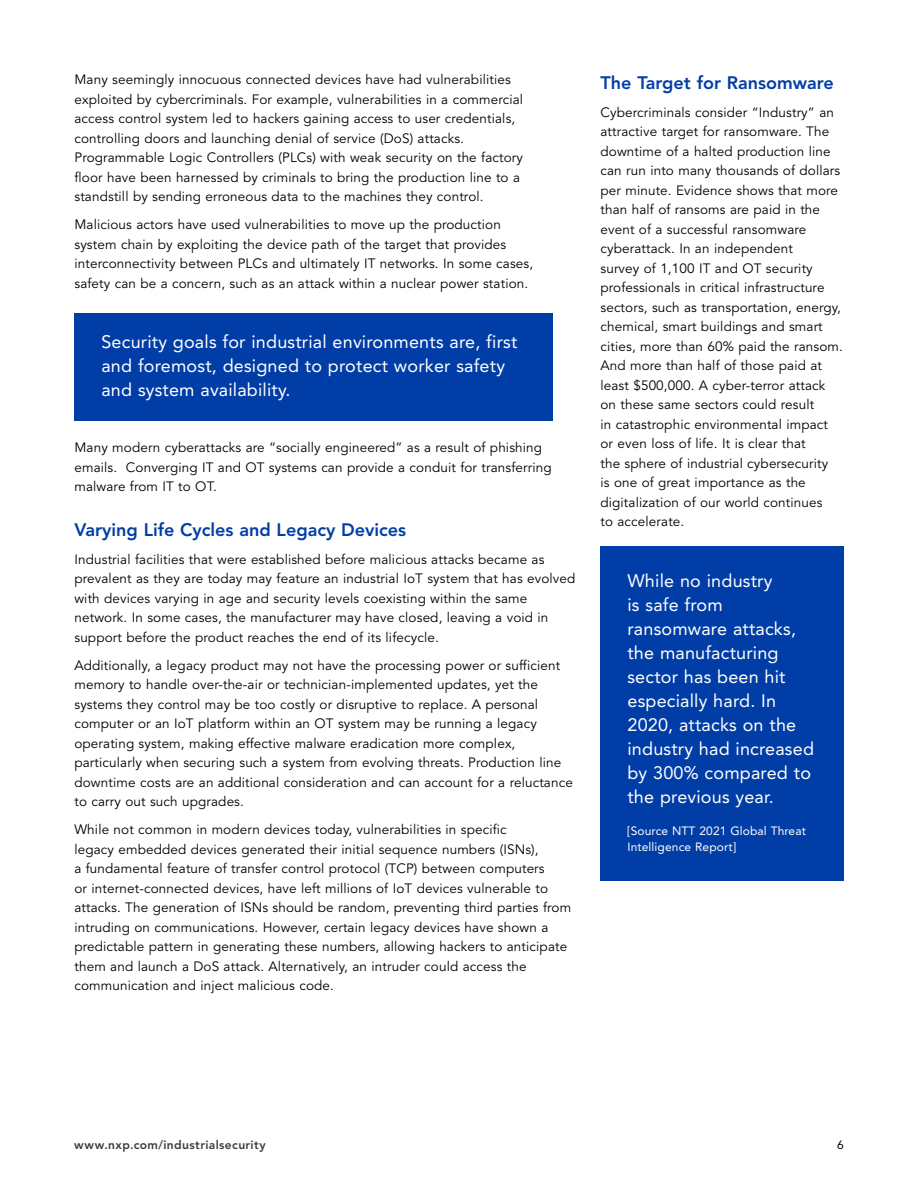
<style>
.page{position:relative;width:918px;height:1188px;background:#fff}
.page>*{position:absolute;margin:0;border:0;box-sizing:border-box;transform-origin:0 0}
.t1{font:18px/24px "Avenir LT Std";letter-spacing:.01em;color:#fff}
.t2{font:800 18px "Avenir LT Std";color:#003da6}
.t3{font:13.5px/19.5px "Avenir LT Std";letter-spacing:.01em;color:#000}
.t4{font:12px/16.5px "Avenir LT Std";letter-spacing:.01em;color:#fff}
.t5{font:800 12px "Avenir LT Std";letter-spacing:.03em;color:#3d3c3d}
.t6{font:12px "Avenir LT Std";color:#000}
</style>
<div class="page">
<div style="left:600px;top:546px;width:244px;height:288px;background:#003da6"></div>
<div style="left:600px;top:798px;width:244px;height:83px;background:#003da6"></div>
<div style="left:74px;top:313px;width:479px;height:108px;background:#003da6"></div>
<p class="t3" style="left:74px;top:70px;width:450px">Many seemingly innocuous connected devices have had vulnerabilities exploited by cybercriminals. For example, vulnerabilities in a commercial access control system led to hackers gaining access to user credentials, controlling doors and launching denial of service (DoS) attacks.<br>Programmable Logic Controllers (PLCs) with weak security on the factory floor have been harnessed by criminals to bring the production line to a standstill by sending erroneous data to the machines they control.</p>
<p class="t3" style="left:74px;top:215px;width:460px">Malicious actors have used vulnerabilities to move up the production system chain by exploiting the device path of the target that provides interconnectivity between PLCs and ultimately IT networks. In some cases, safety can be a concern, such as an attack within a nuclear power station.</p>
<h1 class="t1" style="left:101px;top:330px;width:417px">Security goals for industrial environments are, first and foremost, designed to protect worker safety and system availability.</h1>
<p class="t3" style="left:74px;top:438px;width:479px">Many modern cyberattacks are “socially engineered” as a result of phishing emails. Converging IT and OT systems can provide a conduit for transferring malware from IT to OT.</p>
<h1 class="t2" style="left:74px;top:519px;width:333px">Varying Life Cycles and Legacy Devices</h1>
<p class="t3" style="left:74px;top:550px;width:503px">Industrial facilities that were established before malicious attacks became as prevalent as they are today may feature an industrial IoT system that has evolved with devices varying in age and security levels coexisting within the same network. In some cases, the manufacturer may have closed, leaving a void in support before the product reaches the end of its lifecycle.</p>
<p class="t3" style="left:74px;top:656px;width:500px">Additionally, a legacy product may not have the processing power or sufficient memory to handle over-the-air or technician-implemented updates, yet the systems they control may be too costly or disruptive to replace. A personal computer or an IoT platform within an OT system may be running a legacy operating system, making effective malware eradication more complex, particularly when securing such a system from evolving threats. Production line downtime costs are an additional consideration and can account for a reluctance to carry out such upgrades.</p>
<p class="t3" style="left:74px;top:820px;width:498px">While not common in modern devices today, vulnerabilities in specific<br>legacy embedded devices generated their initial sequence numbers (ISNs),<br>a fundamental feature of transfer control protocol (TCP) between computers<br>or internet-connected devices, have left millions of IoT devices vulnerable to attacks. The generation of ISNs should be random, preventing third parties from intruding on communications. However, certain legacy devices have shown a predictable pattern in generating these numbers, allowing hackers to anticipate them and launch a DoS attack. Alternatively, an intruder could access the communication and inject malicious code.</p>
<h1 class="t2" style="left:600px;top:72px;width:235px">The Target for Ransomware</h1>
<p class="t3" style="left:600px;top:103px;width:244px">Cybercriminals consider “Industry” an attractive target for ransomware. The downtime of a halted production line can run into many thousands of dollars per minute. Evidence shows that more than half of ransoms are paid in the event of a successful ransomware cyberattack. In an independent<br>survey of 1,100 IT and OT security professionals in critical infrastructure sectors, such as transportation, energy, chemical, smart buildings and smart cities, more than 60% paid the ransom.<br>And more than half of those paid at least $500,000. A cyber-terror attack on these same sectors could result<br>in catastrophic environmental impact or even loss of life. It is clear that<br>the sphere of industrial cybersecurity<br>is one of great importance as the digitalization of our world continues<br>to accelerate.</p>
<h1 class="t1" style="left:627px;top:569px;width:188px">While no industry<br>is safe from ransomware attacks, the manufacturing sector has been hit especially hard. In<br>2020, attacks on the industry had increased by 300% compared to the previous year.</h1>
<p class="t4" style="left:627px;top:822px;width:180px">[Source NTT 2021 Global Threat<br>Intelligence Report]</p>
<p class="t5" style="left:74px;top:1137px;width:193px">www.nxp.com/industrialsecurity</p>
<p class="t6" style="left:837px;top:1137px;width:8px">6</p>
</div>
